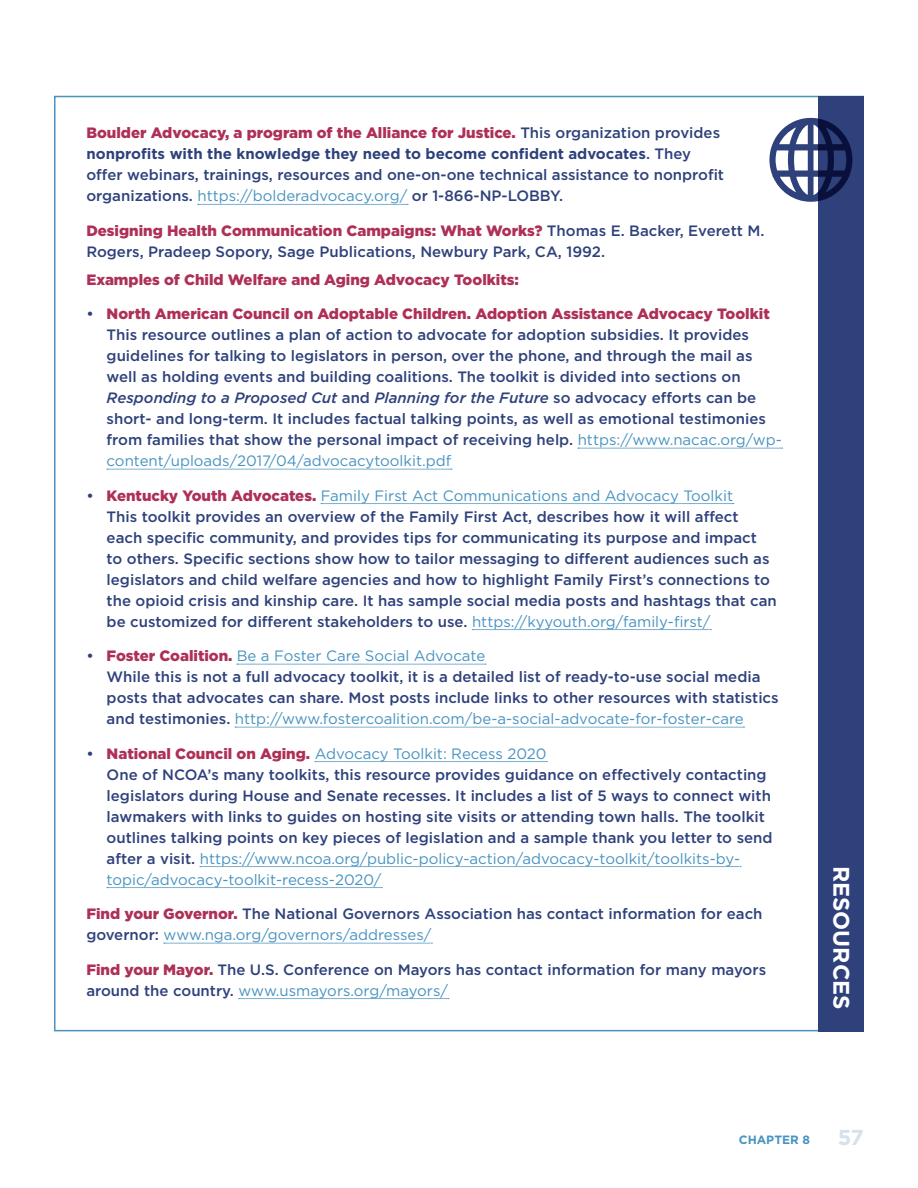
<style>
.page{position:relative;width:918px;height:1188px;background:#fff}
.page>*{position:absolute;margin:0;border:0;box-sizing:border-box;transform-origin:0 0}
.t1{font:700 22.5px "Gotham";color:#fff}
.t2{font:700 21.6px "Gotham";color:#d7e1ed}
.t3{font:500 15px/21px "Gotham";color:#2e417b}
.t4{font:900 15px "Gotham";color:#ae3057}
.t5{font:700 12px "Gotham";color:#4893c0}
.s1{font-weight:900;color:#ae3057}
.s2{font-weight:700}
.s3{font-weight:400;color:#4893c0}
.s4{font-style:italic}
</style>
<div class="page">
<div style="left:819px;top:96px;width:45px;height:935px;background:#2e417b"></div>
<svg style="left:769px;top:118px;width:83px;height:84px"></svg>
<svg style="left:198px;top:204px;width:210px;height:1px"></svg>
<svg style="left:578px;top:448px;width:205px;height:1px"></svg>
<svg style="left:107px;top:469px;width:345px;height:1px"></svg>
<svg style="left:321px;top:503px;width:413px;height:1px"></svg>
<svg style="left:472px;top:629px;width:239px;height:1px"></svg>
<svg style="left:237px;top:664px;width:249px;height:1px"></svg>
<svg style="left:235px;top:727px;width:510px;height:1px"></svg>
<svg style="left:315px;top:761px;width:233px;height:1px"></svg>
<svg style="left:200px;top:866px;width:541px;height:1px"></svg>
<svg style="left:107px;top:887px;width:275px;height:1px"></svg>
<svg style="left:164px;top:943px;width:268px;height:1px"></svg>
<svg style="left:239px;top:998px;width:210px;height:1px"></svg>
<p class="t3" style="left:86px;top:122px;width:639px"><span class="s1">Boulder Advocacy, a program of the Alliance for Justice.</span> This organization provides <span class="s2">nonprofits with the knowledge they need to become confident advocates</span>. They offer webinars, trainings, resources and one-on-one technical assistance to nonprofit organizations. <span class="s3">https://bolderadvocacy.org/</span> or 1-866-NP-LOBBY.</p>
<p class="t3" style="left:86px;top:220px;width:680px"><span class="s1">Designing Health Communication Campaigns: What Works?</span> Thomas E. Backer, Everett M.<br>Rogers, Pradeep Sopory, Sage Publications, Newbury Park, CA, 1992.</p>
<p class="t4" style="left:86px;top:269px;width:434px">Examples of Child Welfare and Aging Advocacy Toolkits:</p>
<p class="t3" style="left:107px;top:303px;width:677px;text-indent:-20px">• <span class="s1">North American Council on Adoptable Children. Adoption Assistance Advocacy Toolkit </span>This resource outlines a plan of action to advocate for adoption subsidies. It provides guidelines for talking to legislators in person, over the phone, and through the mail as well as holding events and building coalitions. The toolkit is divided into sections on <span class="s4">Responding to a Proposed Cut</span> and <span class="s4">Planning for the Future</span> so advocacy efforts can be short- and long-term. It includes factual talking points, as well as emotional testimonies from families that show the personal impact of receiving help. <span class="s3">https://www.nacac.org/wp&shy;content/uploads/2017/04/advocacytoolkit.pdf</span></p>
<p class="t3" style="left:107px;top:485px;width:672px;text-indent:-20px">• <span class="s1">Kentucky Youth Advocates.</span> <span class="s3">Family First Act Communications and Advocacy Toolkit<br></span>This toolkit provides an overview of the Family First Act, describes how it will affect each specific community, and provides tips for communicating its purpose and impact<br>to others. Specific sections show how to tailor messaging to different audiences such as legislators and child welfare agencies and how to highlight Family First’s connections to the opioid crisis and kinship care. It has sample social media posts and hashtags that can be customized for different stakeholders to use. <span class="s3">https://kyyouth.org/family-first/</span></p>
<p class="t3" style="left:107px;top:645px;width:674px;text-indent:-20px">• <span class="s1">Foster Coalition.</span> <span class="s3">Be a Foster Care Social Advocate<br></span>While this is not a full advocacy toolkit, it is a detailed list of ready-to-use social media posts that advocates can share. Most posts include links to other resources with statistics and testimonies. <span class="s3">http://www.fostercoalition.com/be-a-social-advocate-for-foster-care</span></p>
<p class="t3" style="left:107px;top:743px;width:667px;text-indent:-20px">• <span class="s1">National Council on Aging.</span> <span class="s3">Advocacy Toolkit: Recess 2020<br></span>One of NCOA’s many toolkits, this resource provides guidance on effectively contacting legislators during House and Senate recesses. It includes a list of 5 ways to connect with lawmakers with links to guides on hosting site visits or attending town halls. The toolkit outlines talking points on key pieces of legislation and a sample thank you letter to send after a visit. <span class="s3">https://www.ncoa.org/public-policy-action/advocacy-toolkit/toolkits-by&shy;topic/advocacy-toolkit-recess-2020/</span></p>
<p class="t3" style="left:86px;top:903px;width:678px"><span class="s1">Find your Governor.</span> The National Governors Association has contact information for each governor: <span class="s3">www.nga.org/governors/addresses/</span></p>
<p class="t3" style="left:86px;top:959px;width:681px"><span class="s1">Find your Mayor.</span> The U.S. Conference on Mayors has contact information for many mayors around the country. <span class="s3">www.usmayors.org/mayors/</span></p>
<h1 class="t1" style="left:856px;top:866px;width:146px;rotate:90deg">RESOURCES</h1>
<p class="t5" style="left:739px;top:1131px;width:73px">CHAPTER 8</p>
<h2 class="t2" style="left:838px;top:1123px;width:28px">57</h2>
</div>
